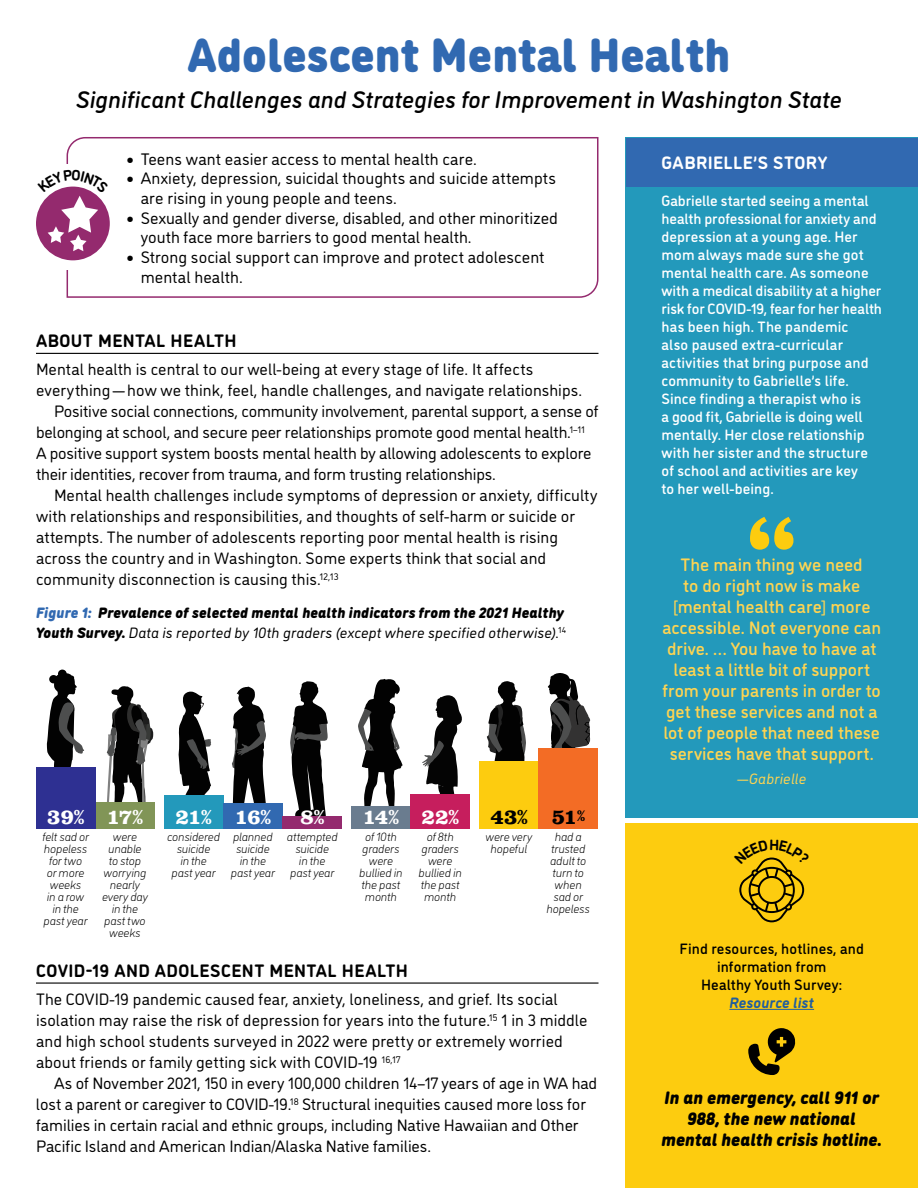
<style>
.page{position:relative;width:918px;height:1188px;background:#fff}
.page>*{position:absolute;margin:0;border:0;box-sizing:border-box;transform-origin:0 0}
.t1{font:900 48px "DI Nosaur";color:#3169b1}
.t2{font:italic 500 24px "DI Nosaur";color:#000}
.t3{font:700 21.9px "Clarendon URW";letter-spacing:-.065em;color:#fff}
.t4{font:700 21.9px "Clarendon URW";color:#000}
.t5{font:500 18px/21px "DI Nosaur";color:#fed452;text-align:center}
.t6{font:italic 900 18px/21px "DI Nosaur";color:#000;text-align:center}
.t7{font:700 18px "DI Nosaur";letter-spacing:.02em;color:#000}
.t8{font:700 18px "DI Nosaur";letter-spacing:.02em;color:#fff}
.t9{font:16.65px/19.6px "DI Nosaur";letter-spacing:.005em;color:#000}
.t10{font:16.5px/21px "DI Nosaur";color:#000}
.t11{font:500 15px/18px "DI Nosaur";letter-spacing:.005em;color:#fff}
.t12{font:italic 900 15px/19.5px "DI Nosaur";letter-spacing:.005em;color:#000}
.t13{font:500 15px/18px "DI Nosaur";letter-spacing:.01em;color:#000;text-align:center}
.t14{font:italic 700 15px "DI Nosaur";letter-spacing:.005em;color:#215e9e}
.t15{font:italic 15px "DI Nosaur";letter-spacing:.01em;color:#fed452}
.t16{font:italic 300 12px/12px "DI Nosaur";letter-spacing:-.015em;color:#000;text-align:center}
.s1{font-weight:900}
.s2{color:#3169b1}
.s3{font-weight:400}
.s4{font-style:normal}
.s5{font-size:16.5px}
</style>
<div class="page">
<svg style="left:66px;top:137px;width:533px;height:161px"></svg>
<div style="left:53px;top:165px;width:25px;height:105px;background:#fff"></div>
<div style="left:36px;top:187px;width:74px;height:73px;background:#942a6e;border-radius:50%"></div>
<div style="left:626px;top:823px;width:292px;height:365px;background:#fdcc0f"></div>
<hr style="left:729px;top:1009px;width:85px;height:1px;background:#215e9e">
<svg style="left:748px;top:1028px;width:47px;height:47px"></svg>
<hr style="left:36px;top:353px;width:562px;height:1px;background:#000">
<svg style="left:486px;top:681px;width:40px;height:80px"></svg>
<svg style="left:358px;top:679px;width:46px;height:128px"></svg>
<svg style="left:547px;top:673px;width:44px;height:75px"></svg>
<svg style="left:46px;top:670px;width:38px;height:97px"></svg>
<svg style="left:290px;top:681px;width:38px;height:135px"></svg>
<svg style="left:177px;top:691px;width:34px;height:105px"></svg>
<svg style="left:422px;top:695px;width:40px;height:99px"></svg>
<svg style="left:106px;top:686px;width:47px;height:116px"></svg>
<svg style="left:220px;top:686px;width:50px;height:118px"></svg>
<div style="left:95px;top:802px;width:59px;height:27px;background:#819557"></div>
<div style="left:36px;top:767px;width:59px;height:62px;background:#2e3092"></div>
<div style="left:164px;top:796px;width:59px;height:33px;background:#2399bb"></div>
<div style="left:223px;top:804px;width:59px;height:25px;background:#3169b1"></div>
<div style="left:283px;top:816px;width:59px;height:13px;background:#942a6e"></div>
<div style="left:351px;top:807px;width:60px;height:22px;background:#6a7c8f"></div>
<div style="left:411px;top:794px;width:59px;height:35px;background:#c61e5d"></div>
<div style="left:480px;top:761px;width:59px;height:68px;background:#fdcc0f"></div>
<div style="left:539px;top:748px;width:59px;height:81px;background:#f36c25"></div>
<hr style="left:36px;top:982px;width:562px;height:2px;background:#000">
<div style="left:626px;top:137px;width:292px;height:680px;background:#2399bb"></div>
<div style="left:626px;top:138px;width:292px;height:48px;background:#3169b1"></div>
<svg style="left:750px;top:517px;width:43px;height:33px"></svg>
<svg style="left:739px;top:857px;width:66px;height:65px"></svg>
<svg style="left:37px;top:170px;width:72px;height:81px"></svg>
<h1 class="t1" style="left:188px;top:18px;width:544px">Adolescent Mental Health</h1>
<h2 class="t2" style="left:76px;top:83px;width:767px">Significant Challenges and Strategies for Improvement in Washington State</h2>
<p class="t9" style="left:126px;top:148px;width:353px"><span class="s1">•</span> Teens want easier access to mental health care.</p>
<p class="t9" style="left:141px;top:168px;width:417px;text-indent:-15px"><span class="s1">•</span> Anxiety, depression, suicidal thoughts and suicide attempts are rising in young people and teens.</p>
<p class="t9" style="left:141px;top:207px;width:419px;text-indent:-15px"><span class="s1">•</span> Sexually and gender diverse, disabled, and other minoritized youth face more barriers to good mental health.</p>
<p class="t9" style="left:141px;top:246px;width:405px;text-indent:-15px"><span class="s1">•</span> Strong social support can improve and protect adolescent mental health.</p>
<p class="t8" style="left:662px;top:149px;width:167px">GABRIELLE’S STORY</p>
<p class="t11" style="left:662px;top:191px;width:222px">Gabrielle started seeing a mental health professional for anxiety and depression at a young age. Her mom always made sure she got mental health care. As someone with a medical disability at a higher risk for COVID-19, fear for her health has been high. The pandemic<br>also paused extra-curricular activities that bring purpose and community to Gabrielle’s life.<br>Since finding a therapist who is<br>a good fit, Gabrielle is doing well mentally. Her close relationship with her sister and the structure of school and activities are key<br>to her well‑being.</p>
<p class="t7" style="left:36px;top:327px;width:202px">ABOUT MENTAL HEALTH</p>
<p class="t10" style="left:36px;top:358px;width:499px">Mental health is central to our well‑being at every stage of life. It affects</p>
<p class="t10" style="left:36px;top:379px;width:548px">everything—how we think, feel, handle challenges, and navigate relationships.</p>
<p class="t10" style="left:54px;top:400px;width:546px">Positive social connections, community involvement, parental support, a sense of</p>
<p class="t10" style="left:36px;top:421px;width:550px">belonging at school, and secure peer relationships promote good mental health.<sup>1–11</sup></p>
<p class="t10" style="left:36px;top:442px;width:557px">A positive support system boosts mental health by allowing adolescents to explore</p>
<p class="t10" style="left:36px;top:463px;width:461px">their identities, recover from trauma, and form trusting relationships.</p>
<p class="t10" style="left:54px;top:484px;width:545px">Mental health challenges include symptoms of depression or anxiety, difficulty</p>
<p class="t10" style="left:36px;top:505px;width:541px">with relationships and responsibilities, and thoughts of self-harm or suicide or</p>
<p class="t10" style="left:36px;top:526px;width:524px">attempts. The number of adolescents reporting poor mental health is rising</p>
<p class="t10" style="left:36px;top:547px;width:512px">across the country and in Washington. Some experts think that social and</p>
<p class="t10" style="left:36px;top:568px;width:304px">community disconnection is causing this.<sup>12,13</sup></p>
<p class="t12" style="left:36px;top:602px;width:532px"><span class="s2">Figure 1:</span> Prevalence of selected mental health indicators from the 2021 Healthy<br>Youth Survey. <span class="s3">Data is reported by 10th graders (except where specified otherwise).</span><sup>14</sup></p>
<p class="t5" style="left:662px;top:553px;width:220px">The main thing we need<br>to do right now is make [mental health care] more accessible. Not everyone can drive. … You have to have at least a little bit of support from your parents in order to get these services and not a lot of people that need these services have that support.</p>
<p class="t15" style="left:737px;top:768px;width:71px"><span class="s4">—</span>Gabrielle</p>
<h3 class="t3" style="left:47px;top:801px;width:98px">39% 17%</h3>
<h3 class="t3" style="left:175px;top:801px;width:97px">21% 16%</h3>
<h3 class="t3" style="left:300px;top:801px;width:26px">8%</h3>
<h3 class="t3" style="left:363px;top:801px;width:98px">14% 22%</h3>
<h3 class="t4" style="left:490px;top:801px;width:96px">43% 51<span class="s5">%</span></h3>
<p class="t16" style="left:42px;top:830px;width:48px">felt sad or hopeless for two<br>or more weeks<br>in a row in the past year</p>
<p class="t16" style="left:102px;top:830px;width:47px">were unable to stop worrying nearly every day in the past two weeks</p>
<p class="t16" style="left:167px;top:830px;width:54px">considered suicide<br>in the<br>past year</p>
<p class="t16" style="left:231px;top:830px;width:46px">planned suicide in the past year</p>
<p class="t16" style="left:287px;top:830px;width:52px">attempted suicide<br>in the<br>past year</p>
<p class="t16" style="left:359px;top:830px;width:45px">of 10th graders were bullied in the past month</p>
<p class="t16" style="left:419px;top:830px;width:45px">of 8th graders were bullied in the past month</p>
<p class="t16" style="left:486px;top:830px;width:48px">were very hopeful</p>
<p class="t16" style="left:547px;top:830px;width:45px">had a trusted adult to turn to when sad or hopeless</p>
<p class="t7" style="left:36px;top:957px;width:374px">COVID-19 AND ADOLESCENT MENTAL HEALTH</p>
<p class="t10" style="left:36px;top:988px;width:553px">The COVID-19 pandemic caused fear, anxiety, loneliness, and grief. Its social isolation may raise the risk of depression for years into the future.<sup>15</sup> 1 in 3 middle and high school students surveyed in 2022 were pretty or extremely worried about friends or family getting sick with COVID-19 <sup>16,17</sup></p>
<p class="t10" style="left:36px;top:1072px;width:563px;text-indent:18px">As of November 2021, 150 in every 100,000 children 14–17 years of age in WA had lost a parent or caregiver to COVID-19.<sup>18</sup> Structural inequities caused more loss for families in certain racial and ethnic groups, including Native Hawaiian and Other Pacific Island and American Indian/Alaska Native families.</p>
<p class="t13" style="left:680px;top:939px;width:186px">Find resources, hotlines, and information from<br>Healthy Youth Survey:</p>
<p class="t14" style="left:729px;top:991px;width:86px">Resource list</p>
<p class="t6" style="left:662px;top:1085px;width:222px">In an emergency, call 911 or<br>988, the new national mental health crisis hotline.</p>
</div>
